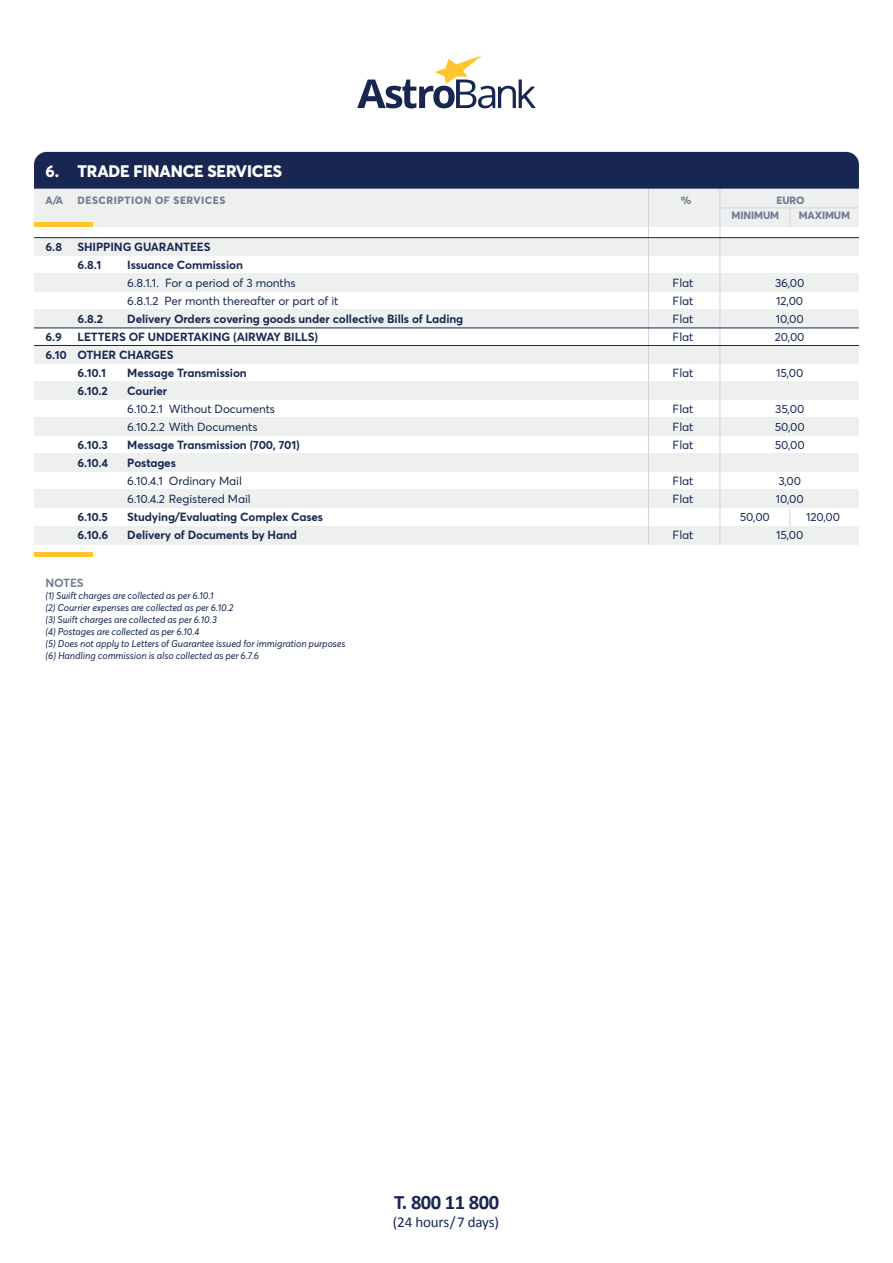
<style>
.page{position:relative;width:893px;height:1263px;background:#fff}
.page>*{position:absolute;margin:0;border:0;box-sizing:border-box;transform-origin:0 0}
.t1{font:700 20.55px "Calibri";letter-spacing:-.025em;color:#182752}
.t2{font:800 16.5px "Averta Std";letter-spacing:-.01em;color:#fff}
.t3{font:15px "Calibri";letter-spacing:-.01em;color:#182752}
.t4{font:700 11.7px/18px "Averta Std";letter-spacing:-.01em;color:#182752}
.t5{font:11.7px "Averta Std";letter-spacing:-.01em;color:#182752}
.t6{font:700 11.7px "Averta Std";letter-spacing:-.01em;color:#747e97}
.t7{font:800 10.5px "Averta Std";letter-spacing:.045em;color:#747e97}
.t8{font:800 10.5px/15.5px "Averta Std";letter-spacing:-.01em;color:#747e97}
.t9{font:italic 9.75px/12px "Averta Std";letter-spacing:-.01em;color:#182752}
</style>
<div class="page">
<div style="left:34px;top:453px;width:825px;height:19px;background:#eeefef"></div>
<div style="left:34px;top:489px;width:825px;height:19px;background:#eeefef"></div>
<div style="left:34px;top:526px;width:825px;height:18px;background:#eeefef"></div>
<div style="left:34px;top:417px;width:825px;height:19px;background:#eeefef"></div>
<div style="left:34px;top:345px;width:825px;height:19px;background:#eeefef"></div>
<div style="left:34px;top:238px;width:825px;height:18px;background:#eeefef"></div>
<div style="left:34px;top:274px;width:825px;height:18px;background:#eeefef"></div>
<div style="left:34px;top:310px;width:825px;height:18px;background:#eeefef"></div>
<div style="left:34px;top:382px;width:825px;height:18px;background:#eeefef"></div>
<svg style="left:357px;top:55px;width:179px;height:53px"></svg>
<hr style="left:648px;top:188px;width:1px;height:356px;background:#d1d4dc">
<hr style="left:720px;top:188px;width:1px;height:356px;background:#d1d4dc">
<svg style="left:790px;top:508px;width:1px;height:18px"></svg>
<svg style="left:34px;top:152px;width:825px;height:75px;background:#858da1"></svg>
<hr style="left:34px;top:237px;width:825px;height:1px;background:#182752">
<hr style="left:34px;top:552px;width:59px;height:4px;background:#ffc52f">
<hr style="left:34px;top:328px;width:825px;height:1px;background:#182752">
<hr style="left:34px;top:345px;width:825px;height:1px;background:#182752">
<h2 class="t2" style="left:46px;top:160px;width:238px">6. TRADE FINANCE SERVICES</h2>
<p class="t7" style="left:46px;top:193px;width:19px">Α/Α</p>
<p class="t7" style="left:77px;top:193px;width:149px">DESCRIPTION OF SERVICES</p>
<p class="t7" style="left:681px;top:193px;width:12px">%</p>
<p class="t8" style="left:732px;top:192px;width:74px;text-indent:45px">EURO<br>MINIMUM</p>
<p class="t8" style="left:799px;top:208px;width:53px">MAXIMUM</p>
<p class="t4" style="left:46px;top:237px;width:18px">6.8</p>
<p class="t4" style="left:77px;top:237px;width:135px">SHIPPING GUARANTEES<br>6.8.1</p>
<p class="t4" style="left:127px;top:255px;width:117px">Issuance Commission</p>
<p class="t5" style="left:127px;top:275px;width:170px">6.8.1.1. For a period of 3 months</p>
<p class="t5" style="left:673px;top:275px;width:22px">Flat</p>
<p class="t5" style="left:775px;top:275px;width:31px">36,00</p>
<p class="t5" style="left:127px;top:293px;width:213px">6.8.1.2 Per month thereafter or part of it</p>
<p class="t5" style="left:673px;top:293px;width:22px">Flat</p>
<p class="t5" style="left:776px;top:293px;width:29px">12,00</p>
<p class="t4" style="left:78px;top:309px;width:27px">6.8.2</p>
<p class="t4" style="left:127px;top:309px;width:338px">Delivery Orders covering goods under collective Bills of Lading</p>
<p class="t5" style="left:673px;top:311px;width:22px">Flat</p>
<p class="t5" style="left:776px;top:311px;width:30px">10,00</p>
<p class="t4" style="left:46px;top:327px;width:18px">6.9</p>
<p class="t4" style="left:77px;top:327px;width:242px">LETTERS OF UNDERTAKING (AIRWAY BILLS)</p>
<p class="t5" style="left:673px;top:329px;width:22px">Flat</p>
<p class="t5" style="left:775px;top:329px;width:31px">20,00</p>
<p class="t4" style="left:77px;top:345px;width:98px;text-indent:-32px">6.10 OTHER CHARGES<br>6.10.1</p>
<p class="t4" style="left:127px;top:363px;width:121px">Message Transmission</p>
<p class="t5" style="left:673px;top:365px;width:22px">Flat</p>
<p class="t5" style="left:776px;top:365px;width:29px">15,00</p>
<p class="t4" style="left:77px;top:381px;width:32px">6.10.2</p>
<p class="t4" style="left:127px;top:381px;width:42px">Courier</p>
<p class="t5" style="left:127px;top:401px;width:149px">6.10.2.1 Without Documents</p>
<p class="t5" style="left:673px;top:401px;width:22px">Flat</p>
<p class="t5" style="left:775px;top:401px;width:31px">35,00</p>
<p class="t5" style="left:127px;top:419px;width:132px">6.10.2.2 With Documents</p>
<p class="t5" style="left:673px;top:419px;width:22px">Flat</p>
<p class="t5" style="left:775px;top:419px;width:32px">50,00</p>
<p class="t4" style="left:77px;top:435px;width:32px">6.10.3</p>
<p class="t4" style="left:127px;top:435px;width:174px">Message Transmission (700, 701)</p>
<p class="t5" style="left:673px;top:437px;width:22px">Flat</p>
<p class="t5" style="left:775px;top:437px;width:32px">50,00</p>
<p class="t4" style="left:77px;top:453px;width:32px">6.10.4</p>
<p class="t4" style="left:127px;top:453px;width:50px">Postages</p>
<p class="t5" style="left:127px;top:473px;width:116px">6.10.4.1 Ordinary Mail</p>
<p class="t5" style="left:673px;top:473px;width:22px">Flat</p>
<p class="t5" style="left:778px;top:473px;width:24px">3,00</p>
<p class="t5" style="left:127px;top:491px;width:125px">6.10.4.2 Registered Mail</p>
<p class="t5" style="left:673px;top:491px;width:22px">Flat</p>
<p class="t5" style="left:776px;top:491px;width:30px">10,00</p>
<p class="t4" style="left:77px;top:507px;width:32px">6.10.5</p>
<p class="t4" style="left:127px;top:507px;width:197px">Studying/Evaluating Complex Cases</p>
<p class="t5" style="left:740px;top:509px;width:32px">50,00</p>
<p class="t5" style="left:806px;top:509px;width:35px">120,00</p>
<p class="t4" style="left:77px;top:525px;width:32px">6.10.6</p>
<p class="t4" style="left:127px;top:525px;width:171px">Delivery of Documents by Hand</p>
<p class="t5" style="left:673px;top:527px;width:22px">Flat</p>
<p class="t5" style="left:776px;top:527px;width:29px">15,00</p>
<p class="t6" style="left:46px;top:575px;width:40px">NOTES</p>
<p class="t9" style="left:46px;top:590px;width:301px">(1) Swift charges are collected as per 6.10.1<br>(2) Courrier expenses are collected as per 6.10.2<br>(3) Swift charges are collected as per 6.10.3<br>(4) Postages are collected as per 6.10.4<br>(5) Does not apply to Letters of Guarantee issued for immigration purposes (6) Handling commission is also collected as per 6.7.6</p>
<h1 class="t1" style="left:394px;top:1190px;width:107px">T. 800 11 800</h1>
<p class="t3" style="left:393px;top:1213px;width:108px">(24 hours/7 days)</p>
</div>
